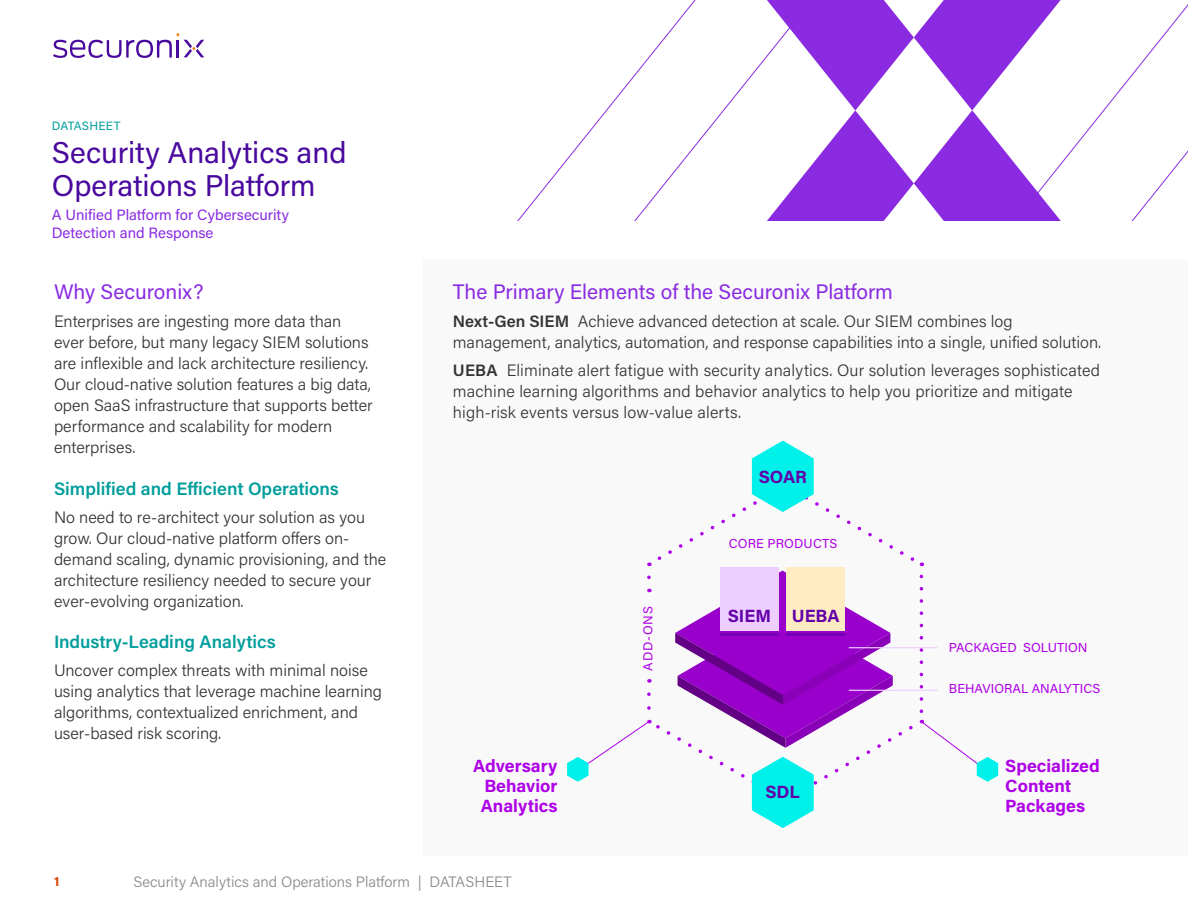
<style>
.page{position:relative;width:1188px;height:918px;background:#fff}
.page>*{position:absolute;margin:0;border:0;box-sizing:border-box;transform-origin:0 0}
.t1{font:30px/33px "Acumin Pro";color:#49089e}
.t2{font:21px "Acumin Pro";color:#8a2be2}
.t3{font:600 18px "Acumin Pro";color:#019e9c}
.t4{font:700 17.7px/20.1px "Acumin Pro";color:#ae00e8;text-align:justify}
.t5{font:700 17.7px "Acumin Pro";letter-spacing:-.005em;color:#6300aa}
.t6{font:300 16.5px/21px "Acumin Pro";color:#333}
.t7{font:15px/18px "Acumin Pro";color:#8a2be2}
.t8{font:300 15px "Acumin Pro";color:#888}
.t9{font:700 13.5px "Acumin Pro";color:#da4301}
.t10{font:12.9px "Acumin Pro";color:#ae00e8}
.t11{font:12px "Acumin Pro";letter-spacing:.02em;color:#019e9c}
.s1{font-weight:600}
</style>
<div class="page">
<div style="left:423px;top:259px;width:765px;height:596px;background:#f9f9f9"></div>
<svg style="left:606px;top:0;width:582px;height:221px"></svg>
<svg style="left:567px;top:441px;width:431px;height:387px"></svg>
<svg style="left:53px;top:33px;width:151px;height:25px"></svg>
<p class="t11" style="left:52px;top:117px;width:70px">DATASHEET</p>
<h1 class="t1" style="left:52px;top:134px;width:296px">Security Analytics and<br>Operations Platform</h1>
<p class="t7" style="left:52px;top:206px;width:239px">A Unified Platform for Cybersecurity<br>Detection and Response</p>
<p class="t2" style="left:54px;top:277px;width:151px">Why Securonix?</p>
<p class="t6" style="left:54px;top:310px;width:320px">Enterprises are ingesting more data than ever before, but many legacy SIEM solutions are inflexible and lack architecture resiliency.<br>Our cloud-native solution features a big data, open SaaS infrastructure that supports better performance and scalability for modern enterprises.</p>
<p class="t3" style="left:54px;top:476px;width:286px">Simplified and Efficient Operations</p>
<p class="t6" style="left:54px;top:506px;width:334px">No need to re-architect your solution as you grow. Our cloud-native platform offers on&shy;demand scaling, dynamic provisioning, and the architecture resiliency needed to secure your ever-evolving organization.</p>
<p class="t3" style="left:54px;top:630px;width:223px">Industry-Leading Analytics</p>
<p class="t6" style="left:54px;top:659px;width:330px">Uncover complex threats with minimal noise using analytics that leverage machine learning algorithms, contextualized enrichment, and user-based risk scoring.</p>
<p class="t2" style="left:453px;top:277px;width:442px">The Primary Elements of the Securonix Platform</p>
<p class="t6" style="left:453px;top:310px;width:650px"><span class="s1">Next-Gen SIEM</span> Achieve advanced detection at scale. Our SIEM combines log management, analytics, automation, and response capabilities into a single, unified solution.</p>
<p class="t6" style="left:453px;top:359px;width:649px"><span class="s1">UEBA</span> Eliminate alert fatigue with security analytics. Our solution leverages sophisticated machine learning algorithms and behavior analytics to help you prioritize and mitigate high-risk events versus low-value alerts.</p>
<p class="t5" style="left:759px;top:464px;width:50px">SOAR</p>
<p class="t10" style="left:729px;top:534px;width:110px">CORE PRODUCTS</p>
<p class="t10" style="left:639px;top:671px;width:66px;rotate:-90deg">ADD-ONS</p>
<p class="t5" style="left:728px;top:603px;width:45px">SIEM</p>
<p class="t5" style="left:792px;top:603px;width:49px">UEBA</p>
<p class="t10" style="left:949px;top:639px;width:140px">PACKAGED SOLUTION</p>
<p class="t10" style="left:949px;top:680px;width:153px">BEHAVIORAL ANALYTICS</p>
<p class="t4" style="left:481px;top:755px;width:78px;text-indent:-8px">Adversary Behavior Analytics</p>
<p class="t4" style="left:1005px;top:755px;width:96px;text-align:left">Specialized<br>Content<br>Packages</p>
<p class="t5" style="left:766px;top:779px;width:36px">SDL</p>
<p class="t9" style="left:54px;top:872px;width:7px">1</p>
<p class="t8" style="left:133px;top:871px;width:380px">Security Analytics and Operations Platform | DATASHEET</p>
</div>
